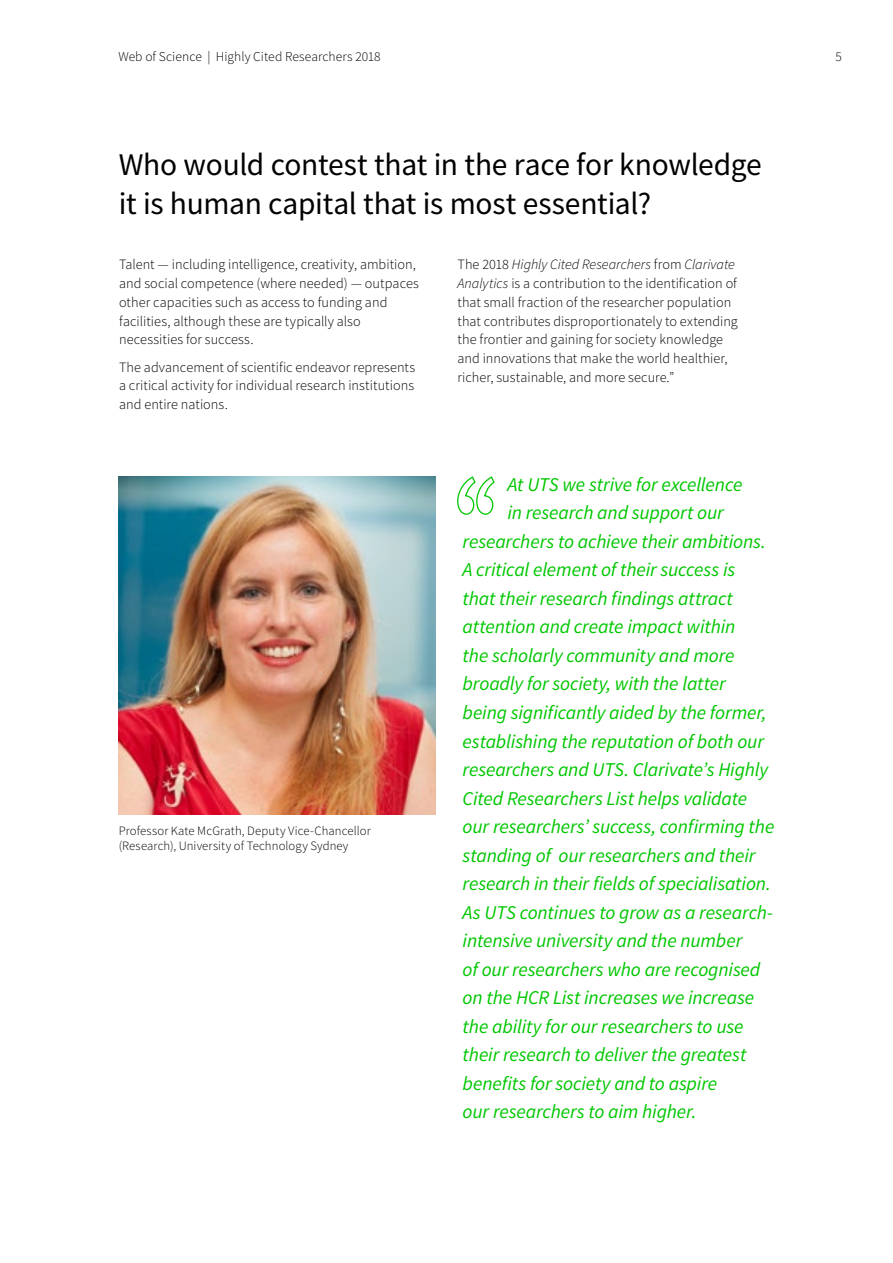
<style>
.page{position:relative;width:893px;height:1263px;background:#fff}
.page>*{position:absolute;margin:0;border:0;box-sizing:border-box;transform-origin:0 0}
.t1{font:31.5px/39px "Source Sans Pro";letter-spacing:-.01em;color:#000}
.t2{font:italic 19.5px "Source Sans Pro";letter-spacing:-.01em;color:#00c700}
.t3{font:300 14.25px/18.8px "Source Sans Pro";letter-spacing:.005em;color:#000}
.t4{font:300 13.5px "Source Sans Pro";letter-spacing:.005em;color:#000}
.t5{font:300 12.75px/15px "Source Sans Pro";letter-spacing:.01em;color:#000}
.s1{font-style:italic}
</style>
<div class="page">
<svg style="left:457px;top:476px;width:38px;height:39px"></svg>
<img style="left:118px;top:476px;width:318px;height:338px">
<p class="t4" style="left:118px;top:48px;width:264px">Web of Science | Highly Cited Researchers 2018</p>
<p class="t4" style="left:835px;top:48px;width:8px">5</p>
<h1 class="t1" style="left:119px;top:144px;width:645px">Who would contest that in the race for knowledge it is human capital that is most essential?</h1>
<p class="t3" style="left:119px;top:255px;width:301px">Talent — including intelligence, creativity, ambition, and social competence (where needed) — outpaces other capacities such as access to funding and facilities, although these are typically also necessities for success.</p>
<p class="t3" style="left:119px;top:358px;width:298px;text-align:justify">The advancement of scientific endeavor represents a critical activity for individual research institutions and entire nations.</p>
<p class="t3" style="left:457px;top:255px;width:282px">The 2018 <span class="s1">Highly Cited Researchers</span> from <span class="s1">Clarivate Analytics</span> is a contribution to the identification of that small fraction of the researcher population that contributes disproportionately to extending the frontier and gaining for society knowledge and innovations that make the world healthier, richer, sustainable, and more secure.”</p>
<p class="t5" style="left:119px;top:823px;width:254px">Professor Kate McGrath, Deputy Vice-Chancellor (Research), University of Technology Sydney</p>
<p class="t2" style="left:507px;top:472px;width:237px">At UTS we strive for excellence</p>
<p class="t2" style="left:507px;top:500px;width:218px">in research and support our</p>
<p class="t2" style="left:463px;top:529px;width:305px">researchers to achieve their ambitions.</p>
<p class="t2" style="left:463px;top:557px;width:274px">A critical element of their success is</p>
<p class="t2" style="left:463px;top:586px;width:272px">that their research findings attract</p>
<p class="t2" style="left:463px;top:614px;width:274px">attention and create impact within</p>
<p class="t2" style="left:463px;top:643px;width:273px">the scholarly community and more</p>
<p class="t2" style="left:463px;top:672px;width:265px">broadly for society, with the latter</p>
<p class="t2" style="left:463px;top:700px;width:306px">being significantly aided by the former,</p>
<p class="t2" style="left:463px;top:729px;width:303px">establishing the reputation of both our</p>
<p class="t2" style="left:463px;top:757px;width:307px">researchers and UTS. Clarivate’s Highly</p>
<p class="t2" style="left:463px;top:786px;width:286px">Cited Researchers List helps validate</p>
<p class="t2" style="left:463px;top:814px;width:313px">our researchers’ success, confirming the</p>
<p class="t2" style="left:463px;top:843px;width:294px">standing of our researchers and their</p>
<p class="t2" style="left:463px;top:871px;width:310px">research in their fields of specialisation.</p>
<p class="t2" style="left:463px;top:900px;width:312px">As UTS continues to grow as a research-</p>
<p class="t2" style="left:463px;top:928px;width:281px">intensive university and the number</p>
<p class="t2" style="left:463px;top:957px;width:299px">of our researchers who are recognised</p>
<p class="t2" style="left:463px;top:985px;width:293px">on the HCR List increases we increase</p>
<p class="t2" style="left:463px;top:1014px;width:282px">the ability for our researchers to use</p>
<p class="t2" style="left:463px;top:1042px;width:285px">their research to deliver the greatest</p>
<p class="t2" style="left:463px;top:1071px;width:256px">benefits for society and to aspire</p>
<p class="t2" style="left:463px;top:1099px;width:235px">our researchers to aim higher.</p>
</div>
